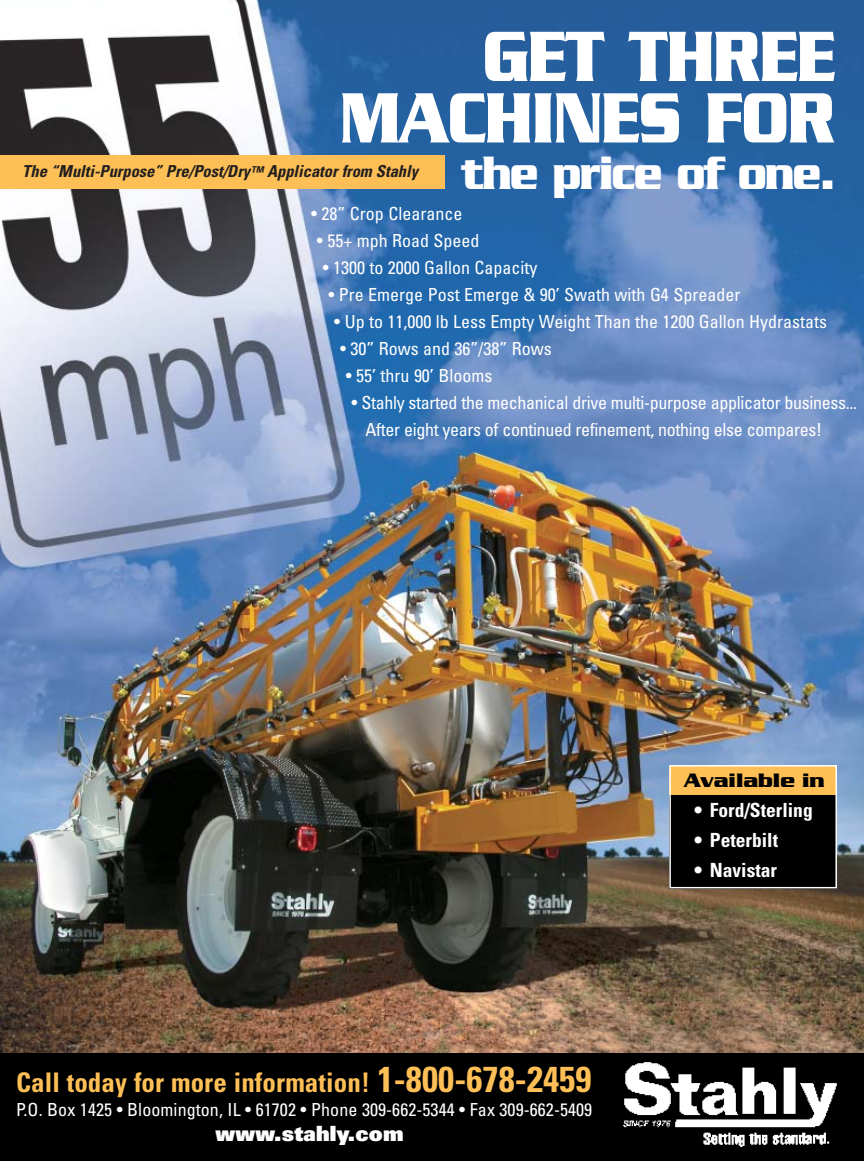
<style>
.page{position:relative;width:864px;height:1161px;background:#fff}
.page>*{position:absolute;margin:0;border:0;box-sizing:border-box;transform-origin:0 0}
.t1{font:700 76.8px/61.5px "Serpentine";letter-spacing:-.025em;color:#fff;text-align:right;scale:.8 1}
.t2{font:700 50.7px "Serpentine";letter-spacing:-.04em;color:#fff;scale:.8 1}
.t3{font:700 condensed 27px "Univers";letter-spacing:.005em;color:#fec056}
.t4{font:900 21px "Univers";letter-spacing:.005em;color:#fff}
.t5{font:700 21px "Serpentine";color:#000}
.t6{font:700 condensed 19.5px "Univers";color:#fff}
.t7{font:condensed 18px "Univers";color:#fff}
.t8{font:condensed 18px/27px "Univers";letter-spacing:-.02em;color:#fff}
.t9{font:italic 700 condensed 16.5px "Univers";color:#231f1f}
.s1{font-size:15px}
.s2{font-size:36px}
</style>
<div class="page">
<img style="left:0;top:0;width:864px;height:1053px">
<div style="left:0;top:155px;width:445px;height:34px;background:#fec056"></div>
<div style="left:0;top:1053px;width:864px;height:108px;background:#000"></div>
<img style="left:623px;top:1062px;width:214px;height:84px">
<div style="left:669px;top:780px;width:168px;height:108px;background:#000"></div>
<div style="left:669px;top:765px;width:168px;height:30px;background:#fec056"></div>
<div style="left:669px;top:765px;width:168px;height:123px;border:2px solid #fff"></div>
<h1 class="t1" style="left:340px;top:32px;width:621px">GET THREE<br>MACHINES FOR</h1>
<h2 class="t2" style="left:461px;top:157px;width:469px">the price of one.</h2>
<p class="t9" style="left:22px;top:165px;width:401px">The “Multi-Purpose” Pre/Post/Dry<span class="s1">™</span> Applicatorfrom Stahly</p>
<p class="t7" style="left:311px;top:207px;width:153px">• 28” Crop Clearance</p>
<p class="t7" style="left:317px;top:234px;width:164px">• 55+ mph Road Speed</p>
<p class="t7" style="left:323px;top:261px;width:216px">• 1300 to 2000 Gallon Capacity</p>
<p class="t7" style="left:329px;top:288px;width:413px">• Pre Emerge Post Emerge &amp; 90’ Swath with G4 Spreader</p>
<p class="t7" style="left:334px;top:315px;width:494px">• Up to 11,000 lb Less Empty Weight Than the 1200 Gallon Hydrastats</p>
<p class="t7" style="left:340px;top:342px;width:213px">• 30” Rows and 36”/38” Rows</p>
<p class="t7" style="left:346px;top:369px;width:148px">• 55’ thru 90’ Blooms</p>
<p class="t8" style="left:366px;top:390px;width:493px;text-indent:-14px">• Stahly started the mechanical drive multi-purpose applicator business...<br>After eight years of continued refinement, nothing else compares!</p>
<h3 class="t3" style="left:16px;top:1072px;width:577px">Call today for more information! <span class="s2">1-800-678-2459</span></h3>
<p class="t7" style="left:16px;top:1103px;width:578px">P.O. Box 1425 • Bloomington, IL • 61702 • Phone 309-662-5344 • Fax 309-662-5409</p>
<p class="t4" style="left:216px;top:1126px;width:190px">www.stahly.com</p>
<p class="t5" style="left:684px;top:773px;width:142px">Available in</p>
<p class="t6" style="left:694px;top:803px;width:120px">• Ford/Sterling</p>
<p class="t6" style="left:694px;top:833px;width:86px">• Peterbilt</p>
<p class="t6" style="left:694px;top:863px;width:84px">• Navistar</p>
</div>
